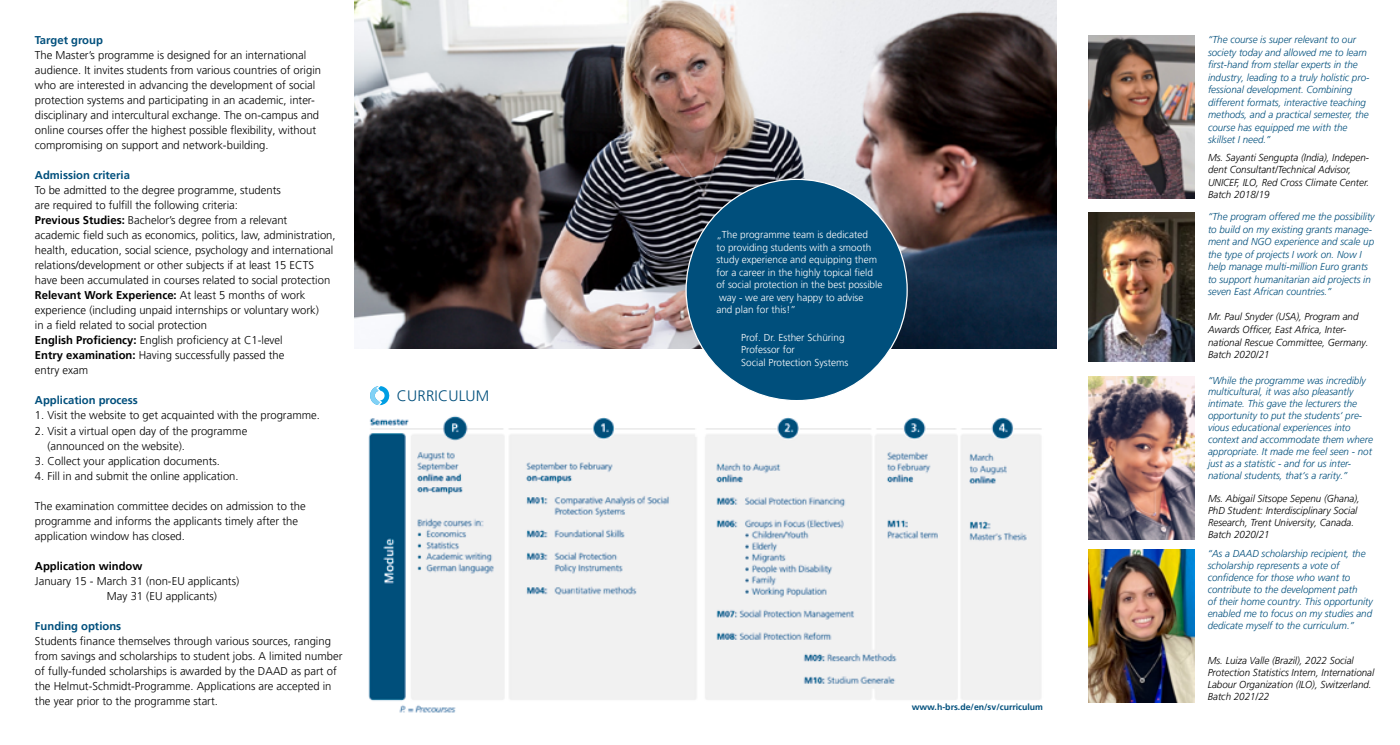
<style>
.page{position:relative;width:1400px;height:745px;background:#fff}
.page>*{position:absolute;margin:0;border:0;box-sizing:border-box;transform-origin:0 0}
.Headline_dark_blue_H{font:300 15px "Frutiger LT Pro";letter-spacing:.01em;color:#004f7c}
.t1{font:300 11.25px/15px "Frutiger LT Pro";color:#000}
.t2{font:700 11.25px "Frutiger LT Pro";color:#004f7c}
.t3{font:700 11.25px "Frutiger LT Pro";color:#000}
.t4{font:italic 300 10px/12.5px "Frutiger LT Pro";color:#004f7c}
.t5{font:italic 300 10px/12.5px "Frutiger LT Pro";color:#000}
.t6{font:300 10px/12.5px "Frutiger LT Pro";color:#fff}
.Webadresse_Curriculu{font:700 8.75px "Frutiger LT Pro";color:#004f7c}
.s1{font-weight:700}
.s2{font-weight:300}
</style>
<div class="page">
<img style="left:368px;top:416px;width:674px;height:297px">
<img style="left:354px;top:0;width:702px;height:348px">
<div style="left:686px;top:179px;width:221px;height:221px;background:#004f7c;border-radius:50%"></div>
<img style="left:1088px;top:213px;width:106px;height:148px">
<img style="left:1088px;top:376px;width:106px;height:163px">
<img style="left:1088px;top:549px;width:106px;height:153px">
<img style="left:1088px;top:35px;width:106px;height:163px">
<svg style="left:370px;top:386px;width:20px;height:20px"></svg>
<p class="t2" style="left:35px;top:33px;width:69px">Target group</p>
<p class="t1" style="left:35px;top:48px;width:273px">The Master’s programme is designed for an international</p>
<p class="t1" style="left:35px;top:63px;width:288px">audience. It invites students from various countries of origin who are interested in advancing the development of social protection systems and participating in an academic, inter-</p>
<p class="t1" style="left:35px;top:108px;width:286px">disciplinary and intercultural exchange. The on-campus and</p>
<p class="t1" style="left:35px;top:123px;width:283px">online courses offer the highest possible flexibility, without compromising on support and network-building.</p>
<p class="t2" style="left:35px;top:168px;width:97px">Admission criteria</p>
<p class="t1" style="left:35px;top:183px;width:247px">To be admitted to the degree programme, students</p>
<p class="t1" style="left:35px;top:198px;width:204px">are required to fulfill the following criteria:</p>
<p class="t1" style="left:35px;top:213px;width:254px"><span class="s1">Previous Studies:</span> Bachelor’s degree from a relevant</p>
<p class="t1" style="left:35px;top:228px;width:302px">academic field such as economics, politics, law, administration, health, education, social science, psychology and international relations/development or other subjects if at least 15 ECTS</p>
<p class="t1" style="left:35px;top:273px;width:297px">have been accumulated in courses related to social protection</p>
<p class="t3" style="left:35px;top:288px;width:272px">Relevant Work Experience: <span class="s2">At least 5 months of work</span></p>
<p class="t1" style="left:35px;top:303px;width:286px">experience (including unpaid internships or voluntary work)</p>
<p class="t1" style="left:35px;top:318px;width:174px">in a field related to social protection</p>
<p class="t1" style="left:35px;top:333px;width:249px"><span class="s1">English Proficiency:</span> English proficiency at C1-level</p>
<p class="t1" style="left:35px;top:348px;width:251px"><span class="s1">Entry examination:</span> Having successfully passed the</p>
<p class="t1" style="left:35px;top:363px;width:55px">entry exam</p>
<p class="t2" style="left:35px;top:393px;width:104px">Application process</p>
<p class="t1" style="left:35px;top:408px;width:286px">1. Visit the website to get acquainted with the programme.</p>
<p class="t1" style="left:35px;top:423px;width:214px">2. Visit a virtual open day of the programme</p>
<p class="t1" style="left:47px;top:438px;width:139px">(announced on the website).</p>
<p class="t1" style="left:35px;top:453px;width:186px">3. Collect your application documents.</p>
<p class="t1" style="left:35px;top:468px;width:205px">4. Fill in and submit the online application.</p>
<p class="t1" style="left:35px;top:498px;width:272px">The examination committee decides on admission to the</p>
<p class="t1" style="left:35px;top:513px;width:264px">programme and informs the applicants timely after the</p>
<p class="t1" style="left:35px;top:528px;width:152px">application window has closed.</p>
<p class="t3" style="left:35px;top:558px;width:109px">Application window</p>
<p class="t1" style="left:35px;top:573px;width:206px">January 15 - March 31 (non-EU applicants)</p>
<p class="t1" style="left:107px;top:588px;width:112px">May 31 (EU applicants)</p>
<p class="t2" style="left:35px;top:618px;width:88px">Funding options</p>
<p class="t1" style="left:35px;top:633px;width:309px">Students finance themselves through various sources, ranging from savings and scholarships to student jobs. A limited number of fully-funded scholarships is awarded by the DAAD as part of the Helmut-Schmidt-Programme. Applications are accepted in the year prior to the programme start.</p>
<h2 class="Headline_dark_blue_H" style="left:397px;top:387px;width:94px">CURRICULUM</h2>
<p class="t6" style="left:716px;top:228px;width:167px">„The programme team is dedicated<br>to providing students with a smooth study experience and equipping them for a career in the highly topical field of social protection in the best possible way - we are very happy to advise<br>and plan for this!”</p>
<p class="t6" style="left:741px;top:331px;width:109px">Prof. Dr. Esther Schüring<br>Professor for<br>Social Protection Systems</p>
<p class="Webadresse_Curriculu" style="left:912px;top:701px;width:133px">www.h-brs.de/en/sv/curriculum</p>
<p class="t4" style="left:1208px;top:33px;width:150px">“The course is super relevant to our</p>
<p class="t4" style="left:1208px;top:46px;width:163px">society today and allowed me to learn first-hand from stellar experts in the industry, leading to a truly holistic pro-</p>
<p class="t4" style="left:1208px;top:83px;width:162px">fessional development. Combining different formats, interactive teaching methods, and a practical semester, the course has equipped me with the</p>
<p class="t4" style="left:1208px;top:133px;width:64px">skillset I need.”</p>
<p class="t5" style="left:1208px;top:151px;width:163px">Ms. Sayanti Sengupta (India), Indepen-</p>
<p class="t5" style="left:1208px;top:163px;width:163px">dent Consultant/Technical Advisor,<br>UNICEF, ILO, Red Cross Climate Center.</p>
<p class="t5" style="left:1208px;top:188px;width:63px">Batch 2018/19</p>
<p class="t4" style="left:1208px;top:210px;width:168px">“The program offered me the possibility to build on my existing grants manage&shy;ment and NGO experience and scale up the type of projects I work on. Now I</p>
<p class="t4" style="left:1208px;top:260px;width:164px">help manage multi-million Euro grants to support humanitarian aid projects in seven East African countries.”</p>
<p class="t5" style="left:1208px;top:310px;width:152px">Mr. Paul Snyder (USA), Program and<br>Awards Officer, East Africa, Inter-</p>
<p class="t5" style="left:1208px;top:335px;width:162px">national Rescue Committee, Germany.<br>Batch 2020/21</p>
<p class="t4" style="left:1208px;top:373px;width:159px">“While the programme was incredibly</p>
<p class="t4" style="left:1208px;top:385px;width:147px">multicultural, it was also pleasantly</p>
<p class="t4" style="left:1208px;top:397px;width:151px">intimate. This gave the lecturers the</p>
<p class="t4" style="left:1208px;top:409px;width:156px">opportunity to put the students‘ pre-</p>
<p class="t4" style="left:1208px;top:421px;width:144px">vious educational experiences into</p>
<p class="t4" style="left:1208px;top:433px;width:166px;line-height:11.9px;text-align:justify">context and accommodate them where appropriate. It made me feel seen - not just as a statistic - and for us inter-</p>
<p class="t4" style="left:1208px;top:468px;width:141px">national students, that‘s a rarity.”</p>
<p class="t5" style="left:1208px;top:492px;width:153px">Ms. Abigail Sitsope Sepenu (Ghana),</p>
<p class="t5" style="left:1208px;top:504px;width:151px">PhD Student: Interdisciplinary Social</p>
<p class="t5" style="left:1208px;top:516px;width:148px">Research, Trent University, Canada.</p>
<p class="t5" style="left:1208px;top:528px;width:63px">Batch 2020/21</p>
<p class="t4" style="left:1207px;top:547px;width:159px">“As a DAAD scholarship recipient, the</p>
<p class="t4" style="left:1207px;top:559px;width:133px">scholarship represents a vote of</p>
<p class="t4" style="left:1207px;top:571px;width:144px">confidence for those who want to</p>
<p class="t4" style="left:1207px;top:583px;width:151px">contribute to the development path</p>
<p class="t4" style="left:1207px;top:595px;width:167px;line-height:11.9px;text-align:justify">of their home country. This opportunity enabled me to focus on my studies and dedicate myself to the curriculum.”</p>
<p class="t5" style="left:1207px;top:654px;width:147px">Ms. Luiza Valle (Brazil), 2022 Social</p>
<p class="t5" style="left:1207px;top:666px;width:168px;line-height:11.9px">Protection Statistics Intern, International<br>Labour Organization (ILO), Switzerland.<br>Batch 2021/22</p>
</div>
